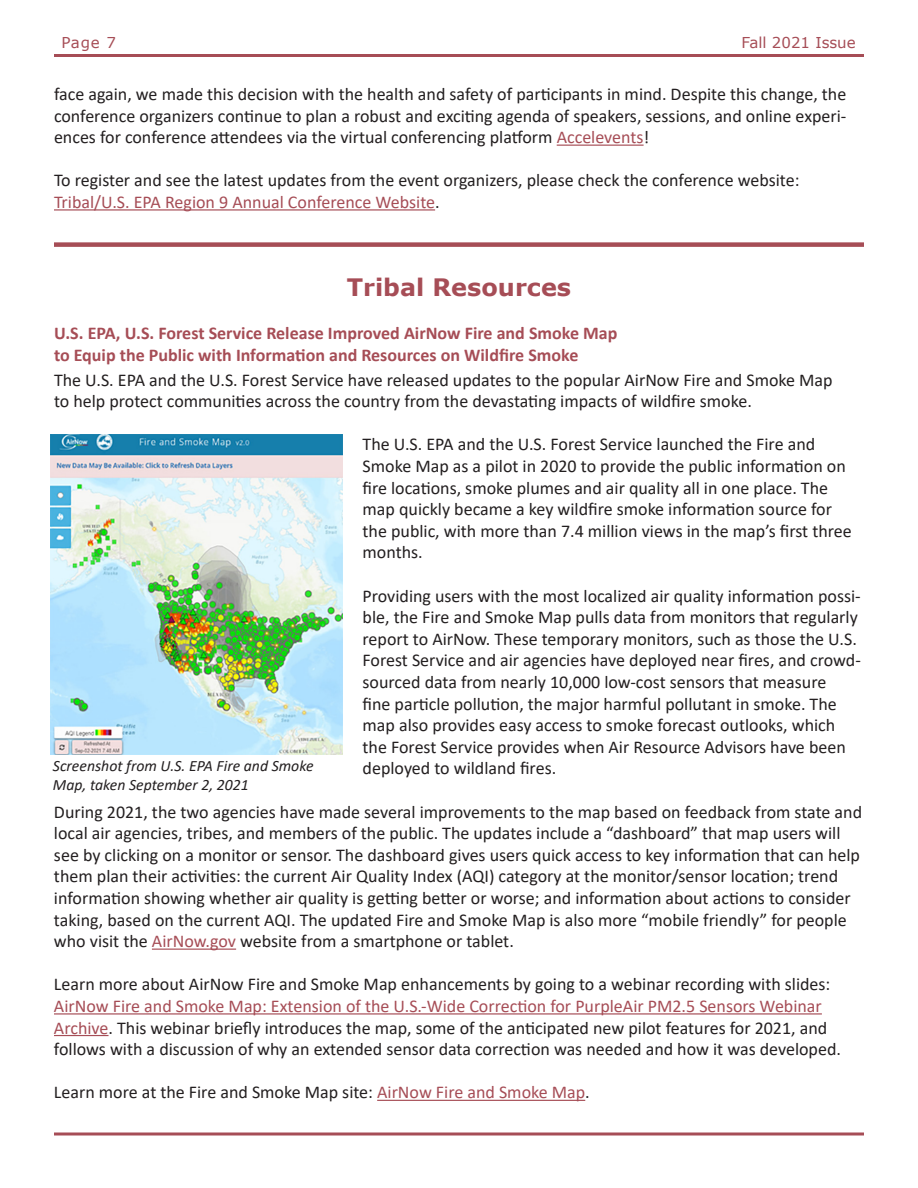
<style>
.page{position:relative;width:918px;height:1188px;background:#fff}
.page>*{position:absolute;margin:0;border:0;box-sizing:border-box;transform-origin:0 0}
.t1{font:700 24px "Verdana";color:#a64d56}
.t2{font:18px/21.6px "Calibri";color:#231f20}
.t3{font:700 18px/21.6px "Calibri";color:#a64d56}
.t4{font:italic 15.75px/18.8px "Calibri";color:#231f20}
.t5{font:15px "Verdana";color:#a64d56}
.s1{color:#a64d56}
</style>
<div class="page">
<svg style="left:54px;top:1132px;width:810px;height:4px;background:#bc7980"></svg>
<hr style="left:54px;top:54px;width:810px;height:3px;background:#a64d56">
<hr style="left:557px;top:145px;width:87px;height:1px;background:#a64d56">
<hr style="left:54px;top:209px;width:381px;height:2px;background:#a64d56">
<hr style="left:152px;top:949px;width:84px;height:1px;background:#a64d56">
<hr style="left:54px;top:1013px;width:768px;height:2px;background:#a64d56">
<hr style="left:54px;top:1035px;width:55px;height:1px;background:#a64d56">
<hr style="left:377px;top:1100px;width:208px;height:1px;background:#a64d56">
<img style="left:51px;top:434px;width:291px;height:321px">
<div style="left:54px;top:242px;width:810px;height:5px;background:#a64d56"></div>
<p class="t5" style="left:62px;top:32px;width:56px">Page 7</p>
<p class="t5" style="left:742px;top:32px;width:116px">Fall 2021 Issue</p>
<p class="t2" style="left:54px;top:83px;width:794px;text-align:justify">face again, we made this decision with the health and safety of participants in mind. Despite this change, the conference organizers continue to plan a robust and exciting agenda of speakers, sessions, and online experi&shy;ences for conference attendees via the virtual conferencing platform <span class="s1">Accelevents</span>!</p>
<p class="t2" style="left:54px;top:169px;width:747px">To register and see the latest updates from the event organizers, please check the conference website:<br><span class="s1">Tribal/U.S. EPA Region 9 Annual Conference Website</span>.</p>
<h3 class="t1" style="left:347px;top:270px;width:226px">Tribal Resources</h3>
<p class="t3" style="left:54px;top:322px;width:565px">U.S. EPA, U.S. Forest Service Release Improved AirNow Fire and Smoke Map to Equip the Public with Information and Resources on Wildfire Smoke</p>
<p class="t2" style="left:54px;top:368px;width:780px">The U.S. EPA and the U.S. Forest Service have released updates to the popular AirNow Fire and Smoke Map to help protect communities across the country from the devastating impacts of wildfire smoke.</p>
<p class="t2" style="left:363px;top:433px;width:491px">The U.S. EPA and the U.S. Forest Service launched the Fire and Smoke Map as a pilot in 2020 to provide the public information on fire locations, smoke plumes and air quality all in one place. The map quickly became a key wildfire smoke information source for the public, with more than 7.4 million views in the map’s first three months.</p>
<p class="t2" style="left:363px;top:584px;width:500px">Providing users with the most localized air quality information possi&shy;ble, the Fire and Smoke Map pulls data from monitors that regularly report to AirNow. These temporary monitors, such as those the U.S.<br>Forest Service and air agencies have deployed near fires, and crowd&shy;sourced data from nearly 10,000 low-cost sensors that measure<br>fine particle pollution, the major harmful pollutant in smoke. The map also provides easy access to smoke forecast outlooks, which the Forest Service provides when Air Resource Advisors have been deployed to wildland fires.</p>
<p class="t2" style="left:54px;top:800px;width:810px">During 2021, the two agencies have made several improvements to the map based on feedback from state and local air agencies, tribes, and members of the public. The updates include a “dashboard” that map users will see by clicking on a monitor or sensor. The dashboard gives users quick access to key information that can help them plan their activities: the current Air Quality Index (AQI) category at the monitor/sensor location; trend information showing whether air quality is getting better or worse; and information about actions to consider taking, based on the current AQI. The updated Fire and Smoke Map is also more “mobile friendly” for people who visit the <span class="s1">AirNow.gov</span> website from a smartphone or tablet.</p>
<p class="t2" style="left:54px;top:973px;width:789px">Learn more about AirNow Fire and Smoke Map enhancements by going to a webinar recording with slides:<br><span class="s1">AirNow Fire and Smoke Map: Extension of the U.S.-Wide Correction for PurpleAir PM2.5 Sensors Webinar Archive</span>. This webinar briefly introduces the map, some of the anticipated new pilot features for 2021, and follows with a discussion of why an extended sensor data correction was needed and how it was developed.</p>
<p class="t2" style="left:54px;top:1081px;width:537px">Learn more at the Fire and Smoke Map site: <span class="s1">AirNow Fire and Smoke Map</span>.</p>
<p class="t4" style="left:53px;top:756px;width:262px">Screenshot from U.S. EPA Fire and Smoke<br>Map, taken September 2, 2021</p>
</div>
